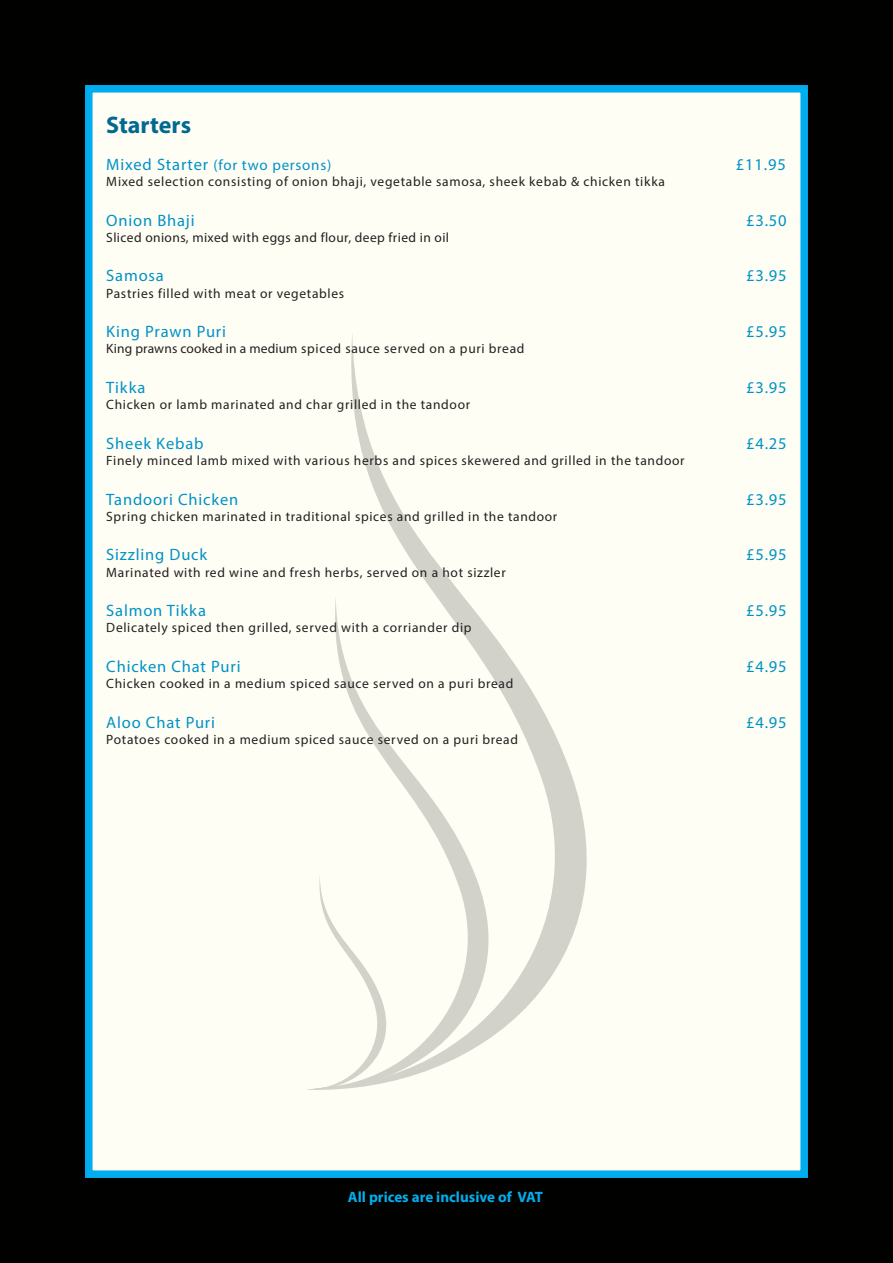
<style>
.page{position:relative;width:893px;height:1263px;background:#010100}
.page>*{position:absolute;margin:0;border:0;box-sizing:border-box;transform-origin:0 0}
.SubHeadings{font:700 24px "Myriad Pro";color:#006991}
.Mainheading{font:16.5px "Myriad Pro";letter-spacing:.05em;color:#0092c8}
.Mainheading-2{font:15px "Myriad Pro";letter-spacing:.05em;color:#0092c8}
.VAT{font:700 15px "Myriad Pro";color:#00aeef}
.description{font:13.5px "Myriad Pro";letter-spacing:.05em;color:#231f20}
.description-2{font:13.5px "Myriad Pro";letter-spacing:.03em;color:#231f20}
.s1{font-size:16.5px}
</style>
<div class="page">
<div style="left:85px;top:85px;width:723px;height:1093px;background:#fffef4;border:8px solid #00aeef"></div>
<svg style="left:351px;top:335px;width:236px;height:676px"></svg>
<svg style="left:335px;top:596px;width:187px;height:483px"></svg>
<svg style="left:307px;top:875px;width:94px;height:215px"></svg>
<p class="SubHeadings" style="left:106px;top:109px;width:86px">Starters</p>
<p class="Mainheading-2" style="left:106px;top:155px;width:226px"><span class="s1">Mixed Starter</span> (for two persons)</p>
<p class="Mainheading" style="left:736px;top:154px;width:51px">£11.95</p>
<p class="description" style="left:106px;top:173px;width:560px">Mixed selection consisting of onion bhaji, vegetable samosa, sheek kebab &amp; chicken tikka</p>
<p class="Mainheading" style="left:106px;top:210px;width:90px">Onion Bhaji</p>
<p class="Mainheading" style="left:746px;top:210px;width:42px">£3.50</p>
<p class="description-2" style="left:106px;top:229px;width:344px">Sliced onions, mixed with eggs and flour, deep fried in oil</p>
<p class="Mainheading" style="left:106px;top:266px;width:59px">Samosa</p>
<p class="Mainheading" style="left:746px;top:266px;width:42px">£3.95</p>
<p class="description" style="left:106px;top:285px;width:239px">Pastries filled with meat or vegetables</p>
<p class="Mainheading" style="left:106px;top:321px;width:121px">King Prawn Puri</p>
<p class="Mainheading" style="left:746px;top:321px;width:42px">£5.95</p>
<p class="description" style="left:106px;top:340px;width:420px">King prawns cooked in a medium spiced sauce served on a puri bread</p>
<p class="Mainheading" style="left:106px;top:377px;width:41px">Tikka</p>
<p class="Mainheading" style="left:746px;top:377px;width:42px">£3.95</p>
<p class="description" style="left:106px;top:396px;width:365px">Chicken or lamb marinated and char grilled in the tandoor</p>
<p class="Mainheading" style="left:106px;top:433px;width:99px">Sheek Kebab</p>
<p class="Mainheading" style="left:746px;top:433px;width:42px">£4.25</p>
<p class="description" style="left:106px;top:452px;width:580px">Finely minced lamb mixed with various herbs and spices skewered and grilled in the tandoor</p>
<p class="Mainheading" style="left:106px;top:489px;width:134px">Tandoori Chicken</p>
<p class="Mainheading" style="left:746px;top:489px;width:42px">£3.95</p>
<p class="description" style="left:106px;top:508px;width:453px">Spring chicken marinated in traditional spices and grilled in the tandoor</p>
<p class="Mainheading" style="left:106px;top:545px;width:102px">Sizzling Duck</p>
<p class="Mainheading" style="left:746px;top:545px;width:42px">£5.95</p>
<p class="description" style="left:106px;top:564px;width:401px">Marinated with red wine and fresh herbs, served on a hot sizzler</p>
<p class="Mainheading" style="left:106px;top:600px;width:101px">Salmon Tikka</p>
<p class="Mainheading" style="left:746px;top:600px;width:42px">£5.95</p>
<p class="description" style="left:106px;top:619px;width:367px">Delicately spiced then grilled, served with a corriander dip</p>
<p class="Mainheading" style="left:106px;top:656px;width:136px">Chicken Chat Puri</p>
<p class="Mainheading" style="left:746px;top:656px;width:42px">£4.95</p>
<p class="description" style="left:106px;top:675px;width:409px">Chicken cooked in a medium spiced sauce served on a puri bread</p>
<p class="Mainheading" style="left:106px;top:712px;width:110px">Aloo Chat Puri</p>
<p class="Mainheading" style="left:746px;top:712px;width:42px">£4.95</p>
<p class="description" style="left:106px;top:731px;width:413px">Potatoes cooked in a medium spiced sauce served on a puri bread</p>
<p class="VAT" style="left:348px;top:1187px;width:196px">All prices are inclusive of VAT</p>
</div>
